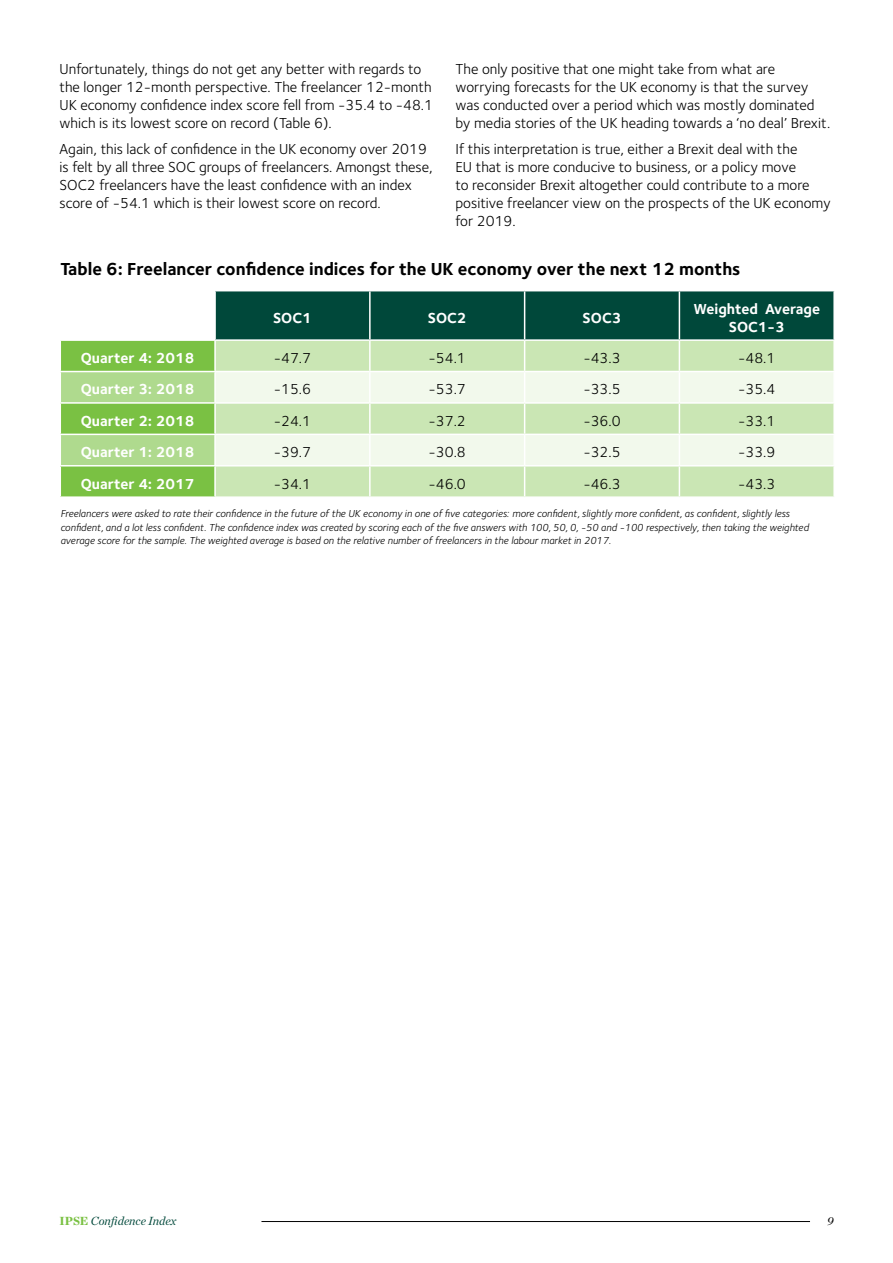
<style>
.page{position:relative;width:893px;height:1263px;background:#fff}
.page>*{position:absolute;margin:0;border:0;box-sizing:border-box;transform-origin:0 0}
.t1{font:700 18px "Foundry Sterling";color:#000}
.t2{font:15px/18px "Foundry Sterling";color:#000}
.t3{font:700 15px/18px "Foundry Sterling";color:#fff;text-align:center}
.t4{font:italic 12px "Chronicle Deck";color:#00483a}
.t5{font:italic 12px "Chronicle Deck";color:#000}
.t6{font:italic 10.5px/13.5px "Foundry Sterling";color:#000}
.s1{font-weight:900;font-style:normal;color:#7ac143}
</style>
<div class="page">
<hr style="left:261px;top:1221px;width:549px;height:1px;background:#000">
<div style="left:216px;top:466px;width:617px;height:30px;background:#cae6b4"></div>
<svg style="left:61px;top:291px;width:772px;height:174px;background:#72a479"></svg>
<svg style="left:216px;top:372px;width:617px;height:93px;background:#e4f2d9"></svg>
<div style="left:60px;top:466px;width:155px;height:31px;background:#7ac143"></div>
<hr style="left:214px;top:291px;width:2px;height:48px;background:#fff">
<hr style="left:369px;top:291px;width:2px;height:48px;background:#fff">
<hr style="left:524px;top:291px;width:1px;height:48px;background:#fff">
<hr style="left:679px;top:291px;width:1px;height:48px;background:#fff">
<hr style="left:215px;top:434px;width:155px;height:1px;background:#fff">
<hr style="left:369px;top:404px;width:2px;height:30px;background:#fff">
<hr style="left:370px;top:434px;width:155px;height:1px;background:#fff">
<hr style="left:369px;top:466px;width:2px;height:30px;background:#fff">
<hr style="left:524px;top:404px;width:1px;height:30px;background:#fff">
<hr style="left:525px;top:434px;width:154px;height:1px;background:#fff">
<hr style="left:60px;top:466px;width:1px;height:30px;background:#fff">
<hr style="left:524px;top:466px;width:1px;height:30px;background:#fff">
<hr style="left:60px;top:496px;width:155px;height:2px;background:#fff">
<hr style="left:679px;top:404px;width:1px;height:30px;background:#fff">
<hr style="left:679px;top:434px;width:156px;height:1px;background:#fff">
<hr style="left:679px;top:466px;width:1px;height:30px;background:#fff">
<hr style="left:369px;top:435px;width:2px;height:30px;background:#fff">
<hr style="left:524px;top:435px;width:1px;height:30px;background:#fff">
<hr style="left:679px;top:435px;width:1px;height:30px;background:#fff">
<hr style="left:60px;top:434px;width:155px;height:1px;background:#fff">
<hr style="left:214px;top:435px;width:2px;height:30px;background:#fff">
<hr style="left:214px;top:466px;width:2px;height:30px;background:#fff">
<hr style="left:60px;top:402px;width:155px;height:2px;background:#fff">
<hr style="left:214px;top:372px;width:2px;height:30px;background:#fff">
<hr style="left:215px;top:402px;width:155px;height:2px;background:#fff">
<hr style="left:214px;top:404px;width:2px;height:30px;background:#fff">
<hr style="left:369px;top:372px;width:2px;height:30px;background:#fff">
<hr style="left:370px;top:402px;width:155px;height:2px;background:#fff">
<hr style="left:524px;top:372px;width:1px;height:30px;background:#fff">
<hr style="left:525px;top:402px;width:154px;height:2px;background:#fff">
<hr style="left:679px;top:372px;width:1px;height:30px;background:#fff">
<hr style="left:679px;top:402px;width:156px;height:2px;background:#fff">
<hr style="left:215px;top:339px;width:155px;height:2px;background:#fff">
<hr style="left:215px;top:371px;width:155px;height:1px;background:#fff">
<hr style="left:370px;top:339px;width:155px;height:2px;background:#fff">
<hr style="left:369px;top:341px;width:2px;height:30px;background:#fff">
<hr style="left:370px;top:371px;width:155px;height:1px;background:#fff">
<hr style="left:525px;top:339px;width:154px;height:2px;background:#fff">
<hr style="left:524px;top:341px;width:1px;height:30px;background:#fff">
<hr style="left:525px;top:371px;width:154px;height:1px;background:#fff">
<hr style="left:679px;top:339px;width:156px;height:2px;background:#fff">
<hr style="left:679px;top:341px;width:1px;height:30px;background:#fff">
<hr style="left:679px;top:371px;width:156px;height:1px;background:#fff">
<hr style="left:60px;top:339px;width:155px;height:2px;background:#fff">
<hr style="left:214px;top:341px;width:2px;height:30px;background:#fff">
<hr style="left:60px;top:371px;width:155px;height:1px;background:#fff">
<p class="t2" style="left:60px;top:60px;width:375px">Unfortunately, things do not get any better with regards to the longer 12-month perspective. The freelancer 12-month UK economy confidence index score fell from -35.4 to -48.1 which is its lowest score on record (Table 6).</p>
<p class="t2" style="left:60px;top:141px;width:375px">Again, this lack of confidence in the UK economy over 2019 is felt by all three SOC groups of freelancers. Amongst these, SOC2 freelancers have the least confidence with an index score of -54.1 which is their lowest score on record.</p>
<p class="t2" style="left:455px;top:60px;width:376px">The only positive that one might take from what are worrying forecasts for the UK economy is that the survey was conducted over a period which was mostly dominated by media stories of the UK heading towards a ‘no deal’ Brexit.</p>
<p class="t2" style="left:455px;top:141px;width:377px">If this interpretation is true, either a Brexit deal with the<br>EU that is more conducive to business, or a policy move<br>to reconsider Brexit altogether could contribute to a more positive freelancer view on the prospects of the UK economy for 2019.</p>
<p class="t1" style="left:60px;top:258px;width:682px">Table 6: Freelancer confidence indices for the UK economy over the next 12 months</p>
<p class="t3" style="left:273px;top:309px;width:40px">SOC1</p>
<p class="t3" style="left:428px;top:309px;width:40px">SOC2</p>
<p class="t3" style="left:583px;top:309px;width:40px">SOC3</p>
<p class="t3" style="left:693px;top:300px;width:128px">Weighted Average<br>SOC1-3</p>
<p class="t3" style="left:81px;top:350px;width:115px">Quarter 4: 2018</p>
<p class="t2" style="left:274px;top:349px;width:39px">-47.7</p>
<p class="t2" style="left:429px;top:349px;width:39px">-54.1</p>
<p class="t2" style="left:583px;top:349px;width:39px">-43.3</p>
<p class="t2" style="left:738px;top:349px;width:39px">-48.1</p>
<p class="t3" style="left:81px;top:381px;width:115px">Quarter 3: 2018</p>
<p class="t2" style="left:274px;top:381px;width:39px">-15.6</p>
<p class="t2" style="left:429px;top:381px;width:39px">-53.7</p>
<p class="t2" style="left:583px;top:381px;width:39px">-33.5</p>
<p class="t2" style="left:738px;top:381px;width:39px">-35.4</p>
<p class="t3" style="left:81px;top:412px;width:115px">Quarter 2: 2018</p>
<p class="t2" style="left:274px;top:412px;width:39px">-24.1</p>
<p class="t2" style="left:429px;top:412px;width:39px">-37.2</p>
<p class="t2" style="left:583px;top:412px;width:39px">-36.0</p>
<p class="t2" style="left:738px;top:412px;width:39px">-33.1</p>
<p class="t3" style="left:81px;top:444px;width:115px">Quarter 1: 2018</p>
<p class="t2" style="left:274px;top:443px;width:39px">-39.7</p>
<p class="t2" style="left:429px;top:443px;width:39px">-30.8</p>
<p class="t2" style="left:583px;top:443px;width:39px">-32.5</p>
<p class="t2" style="left:738px;top:443px;width:39px">-33.9</p>
<p class="t3" style="left:81px;top:475px;width:115px">Quarter 4: 2017</p>
<p class="t2" style="left:274px;top:475px;width:39px">-34.1</p>
<p class="t2" style="left:429px;top:475px;width:39px">-46.0</p>
<p class="t2" style="left:583px;top:475px;width:39px">-46.3</p>
<p class="t2" style="left:738px;top:475px;width:39px">-43.3</p>
<p class="t6" style="left:60px;top:507px;width:750px">Freelancers were asked to rate their confidence in the future of the UK economy in one of five categories: more confident, slightly more confident, as confident, slightly less confident, and a lot less confident. The confidence index was created by scoring each of the five answers with 100, 50, 0, -50 and -100 respectively, then taking the weighted average score for the sample. The weighted average is based on the relative number of freelancers in the labour market in 2017.</p>
<p class="t4" style="left:60px;top:1212px;width:118px"><span class="s1">IPSE</span> Confidence Index</p>
<p class="t5" style="left:827px;top:1212px;width:8px">9</p>
</div>
